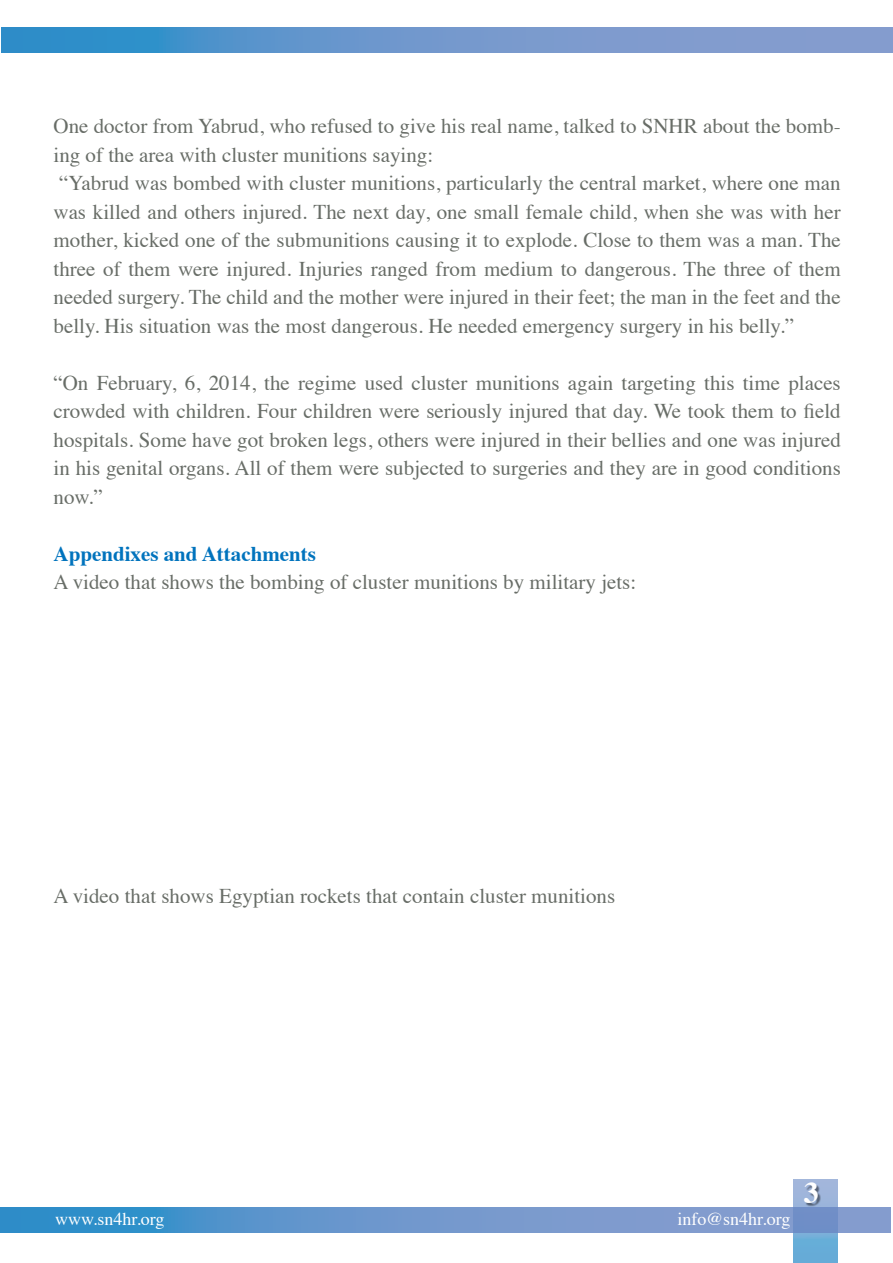
<style>
.page{position:relative;width:893px;height:1263px;background:#fff}
.page>*{position:absolute;margin:0;border:0;box-sizing:border-box;transform-origin:0 0}
.t1{font:700 30px "Times";color:#fff}
.t2{font:21px/28.5px "Times";color:#686d67}
.t3{font:700 21px "Times";color:#0073bd}
.t4{font:18px "Times";color:#fff}
</style>
<div class="page">
<svg style="left:794px;top:1179px;width:43px;height:84px;background:#7daed8"></svg>
<svg style="left:0;top:1208px;width:891px;height:24px;background:#6596cc"></svg>
<div style="left:805px;top:1184px;width:16px;height:22px;background:#000;opacity:.46"></div>
<svg style="left:2px;top:28px;width:891px;height:24px;background:#6696cc"></svg>
<p class="t2" style="left:54px;top:110px;width:789px">One doctor from Yabrud, who refused to give his real name, talked to SNHR about the bomb&shy;ing of the area with cluster munitions saying:<br>“Yabrud was bombed with cluster munitions, particularly the central market, where one man was killed and others injured. The next day, one small female child, when she was with her mother, kicked one of the submunitions causing it to explode. Close to them was a man. The three of them were injured. Injuries ranged from medium to dangerous. The three of them needed surgery. The child and the mother were injured in their feet; the man in the feet and the belly. His situation was the most dangerous. He needed emergency surgery in his belly.”</p>
<p class="t2" style="left:54px;top:367px;width:789px;text-align:justify">“On February, 6, 2014, the regime used cluster munitions again targeting this time places crowded with children. Four children were seriously injured that day. We took them to field hospitals. Some have got broken legs, others were injured in their bellies and one was injured in his genital organs. All of them were subjected to surgeries and they are in good conditions now.”</p>
<p class="t3" style="left:54px;top:533px;width:264px">Appendixes and Attachments</p>
<p class="t2" style="left:54px;top:566px;width:584px">A video that shows the bombing of cluster munitions by military jets:</p>
<p class="t2" style="left:54px;top:880px;width:563px">A video that shows Egyptian rockets that contain cluster munitions</p>
<p class="t4" style="left:55px;top:1202px;width:111px">www.sn4hr.org</p>
<p class="t4" style="left:678px;top:1202px;width:114px">info@sn4hr.org</p>
<h1 class="t1" style="left:804px;top:1164px;width:16px">3</h1>
</div>
